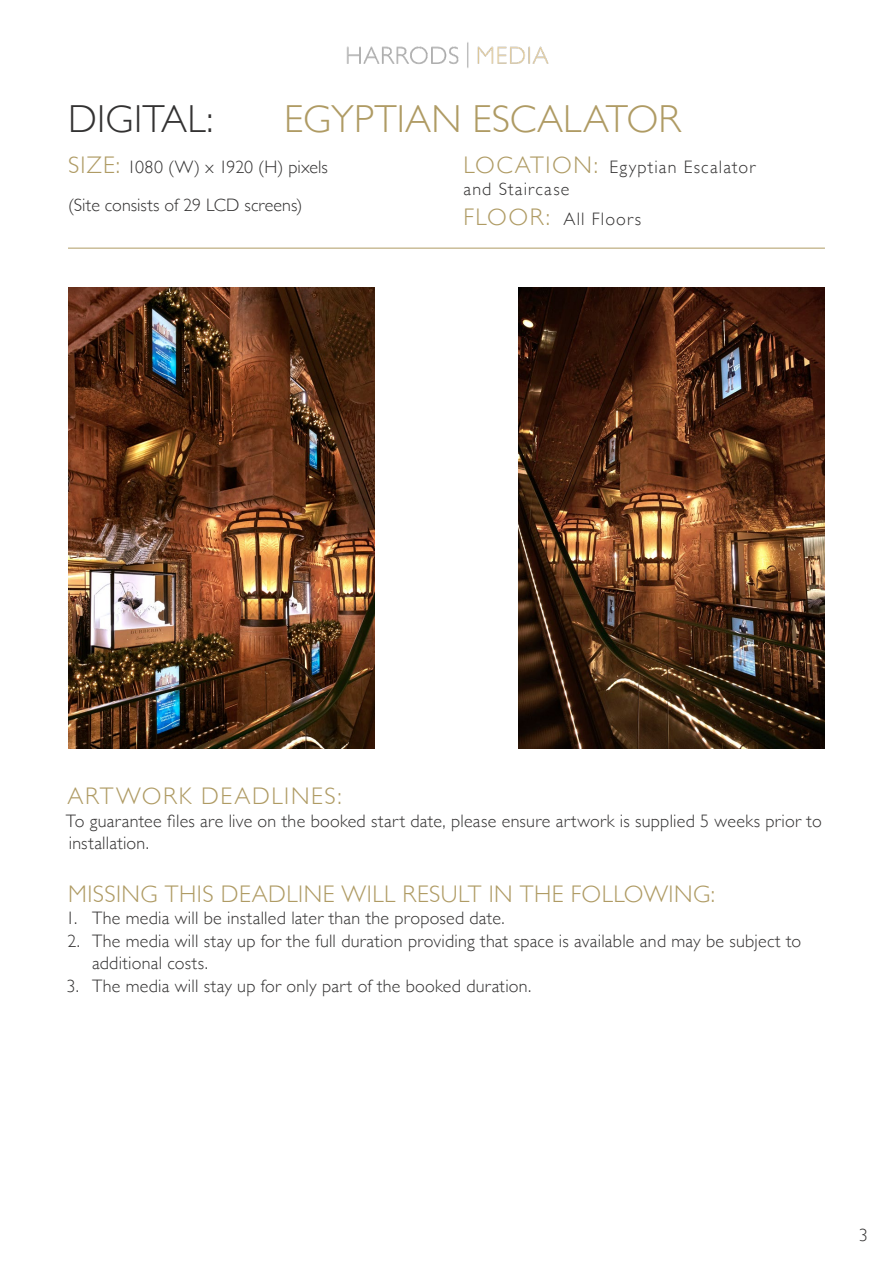
<style>
.page{position:relative;width:893px;height:1263px;background:#fff}
.page>*{position:absolute;margin:0;border:0;box-sizing:border-box;transform-origin:0 0}
.t1{font:300 39px "Gill Sans";letter-spacing:.005em;color:#af9b64}
.t2{font:300 39px "Gill Sans";letter-spacing:.005em;color:#333232}
.t3{font:300 24px "Gill Sans";letter-spacing:.025em;color:#af9b64}
.t4{font:300 24px "Gill Sans";letter-spacing:.07em;color:#af9b64}
.t5{font:300 18px/22.5px "Gill Sans";letter-spacing:.015em;color:#333232}
.t6{font:300 18px/22.5px "Gill Sans";letter-spacing:.065em;color:#333232}
.s1{font-size:24px;color:#af9b64}
</style>
<div class="page">
<img style="left:346px;top:42px;width:203px;height:26px">
<hr style="left:68px;top:248px;width:757px;height:1px;background:#af9b64">
<img style="left:518px;top:288px;width:307px;height:460px">
<img style="left:68px;top:288px;width:307px;height:460px">
<h1 class="t2" style="left:68px;top:89px;width:147px">DIGITAL:</h1>
<h1 class="t1" style="left:284px;top:89px;width:398px">EGYPTIAN ESCALATOR</h1>
<p class="t5" style="left:68px;top:147px;width:261px;line-height:38.5px"><span class="s1">SIZE:</span> 1080 (W) x 1920 (H) pixels (Site consists of 29 LCD screens)</p>
<p class="t6" style="left:463px;top:155px;width:293px"><span class="s1">LOCATION:</span> Egyptian Escalator and Staircase</p>
<p class="t6" style="left:463px;top:207px;width:179px"><span class="s1">FLOOR:</span> All Floors</p>
<h2 class="t4" style="left:67px;top:777px;width:276px">ARTWORK DEADLINES:</h2>
<p class="t5" style="left:66px;top:808px;width:757px">To guarantee files are live on the booked start date, please ensure artwork is supplied 5 weeks prior to installation.</p>
<h2 class="t3" style="left:68px;top:875px;width:648px">MISSING THIS DEADLINE WILL RESULT IN THE FOLLOWING:</h2>
<p class="t5" style="left:66px;top:906px;width:440px">1. The media will be installed later than the proposed date.</p>
<p class="t5" style="left:92px;top:928px;width:711px;text-indent:-25px">2. The media will stay up for the full duration providing that space is available and may be subject to additional costs.</p>
<p class="t5" style="left:66px;top:973px;width:466px">3. The media will stay up for only part of the booked duration.</p>
<p class="t5" style="left:859px;top:1223px;width:10px">3</p>
</div>
